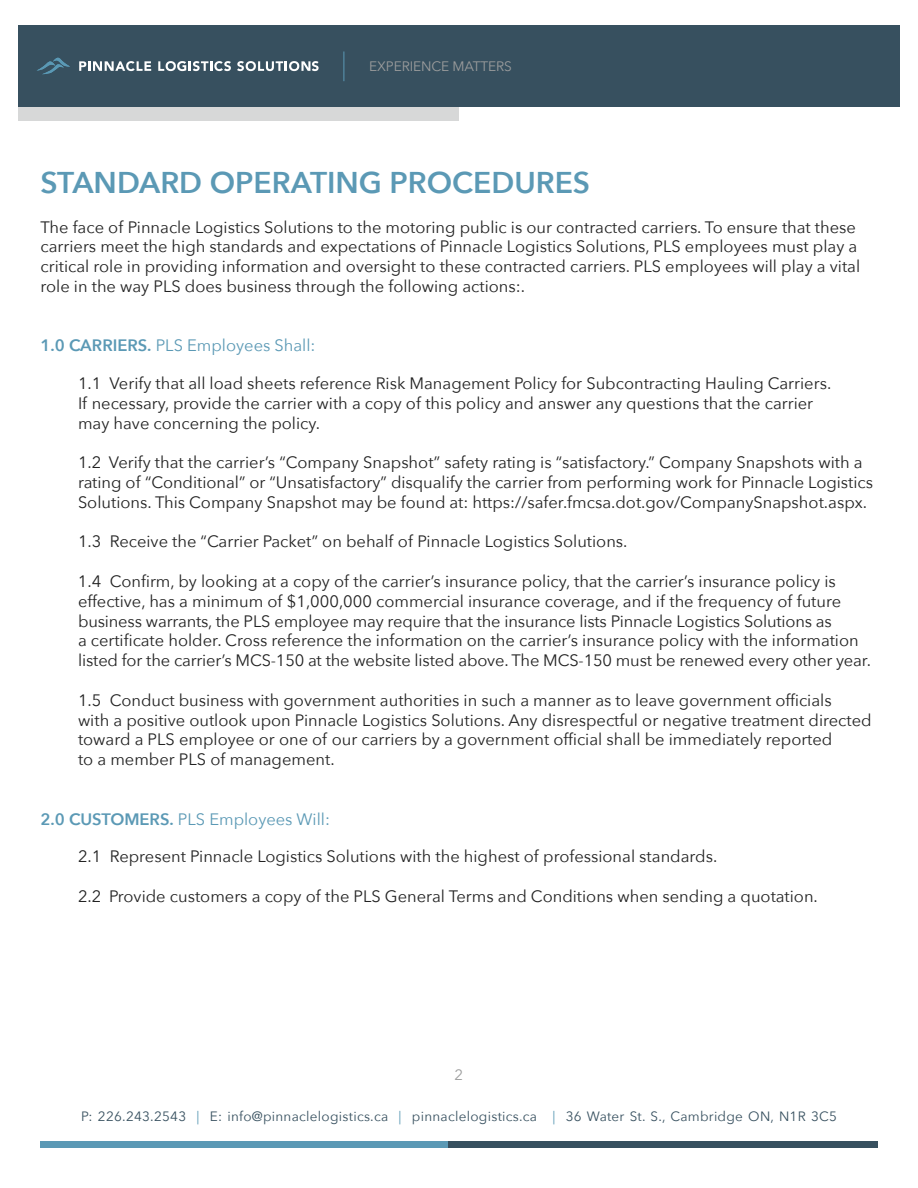
<style>
.page{position:relative;width:918px;height:1188px;background:#fff}
.page>*{position:absolute;margin:0;border:0;box-sizing:border-box;transform-origin:0 0}
.t1{font:600 30px "Avenir Next";color:#5b99b5}
.t2{font:16.5px/19.8px "Avenir Next";color:#222}
.t3{font:16.5px "Avenir Next";color:#5b99b5}
.t4{font:15px "Avenir Next";color:#9c9d9d}
.t5{font:13.65px "Avenir Next";letter-spacing:-.01em;color:#9c9d9d}
.t6{font:13.5px "Avenir Next";letter-spacing:.02em;color:#37505f}
.s1{font-weight:600}
.s2{color:#5b99b5}
</style>
<div class="page">
<div style="left:18px;top:26px;width:882px;height:81px;background:#37505f"></div>
<div style="left:18px;top:107px;width:441px;height:14px;background:#d7d8d8"></div>
<svg style="left:37px;top:58px;width:33px;height:16px"></svg>
<svg style="left:79px;top:61px;width:72px;height:10px"></svg>
<svg style="left:158px;top:61px;width:73px;height:10px"></svg>
<svg style="left:237px;top:61px;width:82px;height:10px"></svg>
<hr style="left:343px;top:51px;width:1px;height:30px;background:#5b99b5">
<div style="left:135px;top:1141px;width:743px;height:7px;background:#37505f"></div>
<div style="left:40px;top:1141px;width:408px;height:7px;background:#5b99b5"></div>
<p class="t5" style="left:369px;top:54px;width:144px">EXPERIENCE MATTERS</p>
<h1 class="t1" style="left:40px;top:157px;width:551px">STANDARD OPERATING PROCEDURES</h1>
<p class="t2" style="left:40px;top:216px;width:821px">The face of Pinnacle Logistics Solutions to the motoring public is our contracted carriers. To ensure that these carriers meet the high standards and expectations of Pinnacle Logistics Solutions, PLS employees must play a critical role in providing information and oversight to these contracted carriers. PLS employees will play a vital role in the way PLS does business through the following actions:.</p>
<p class="t3" style="left:40px;top:332px;width:277px"><span class="s1">1.0 CARRIERS.</span> PLS Employees Shall:</p>
<p class="t2" style="left:78px;top:373px;width:755px">1.1 Verify that all load sheets reference Risk Management Policy for Subcontracting Hauling Carriers.<br>If necessary, provide the carrier with a copy of this policy and answer any questions that the carrier may have concerning the policy.</p>
<p class="t2" style="left:78px;top:452px;width:797px">1.2 Verify that the carrier’s “Company Snapshot” safety rating is “satisfactory.” Company Snapshots with a rating of “Conditional” or “Unsatisfactory” disqualify the carrier from performing work for Pinnacle Logistics<br>Solutions. This Company Snapshot may be found at: https://safer.fmcsa.dot.gov/CompanySnapshot.aspx.</p>
<p class="t2" style="left:78px;top:531px;width:551px">1.3 Receive the “Carrier Packet” on behalf of Pinnacle Logistics Solutions.</p>
<p class="t2" style="left:78px;top:571px;width:795px">1.4 Confirm, by looking at a copy of the carrier’s insurance policy, that the carrier’s insurance policy is effective, has a minimum of $1,000,000 commercial insurance coverage, and if the frequency of future business warrants, the PLS employee may require that the insurance lists Pinnacle Logistics Solutions as<br>a certificate holder. Cross reference the information on the carrier’s insurance policy with the information listed for the carrier’s MCS-150 at the website listed above. The MCS-150 must be renewed every other year.</p>
<p class="t2" style="left:78px;top:689px;width:795px">1.5 Conduct business with government authorities in such a manner as to leave government officials<br>with a positive outlook upon Pinnacle Logistics Solutions. Any disrespectful or negative treatment directed toward a PLS employee or one of our carriers by a government official shall be immediately reported<br>to a member PLS of management.</p>
<p class="t3" style="left:41px;top:805px;width:291px"><span class="s1">2.0 CUSTOMERS.</span> PLS Employees Will:</p>
<p class="t2" style="left:78px;top:846px;width:641px">2.1 Represent Pinnacle Logistics Solutions with the highest of professional standards.</p>
<p class="t2" style="left:78px;top:885px;width:741px">2.2 Provide customers a copy of the PLS General Terms and Conditions when sending a quotation.</p>
<p class="t4" style="left:455px;top:1062px;width:10px">2</p>
<p class="t6" style="left:81px;top:1104px;width:758px">P: 226.243.2543 <span class="s2">|</span> E: info@pinnaclelogistics.ca <span class="s2">|</span> pinnaclelogistics.ca <span class="s2">|</span> 36 Water St. S., Cambridge ON, N1R 3C5</p>
</div>
